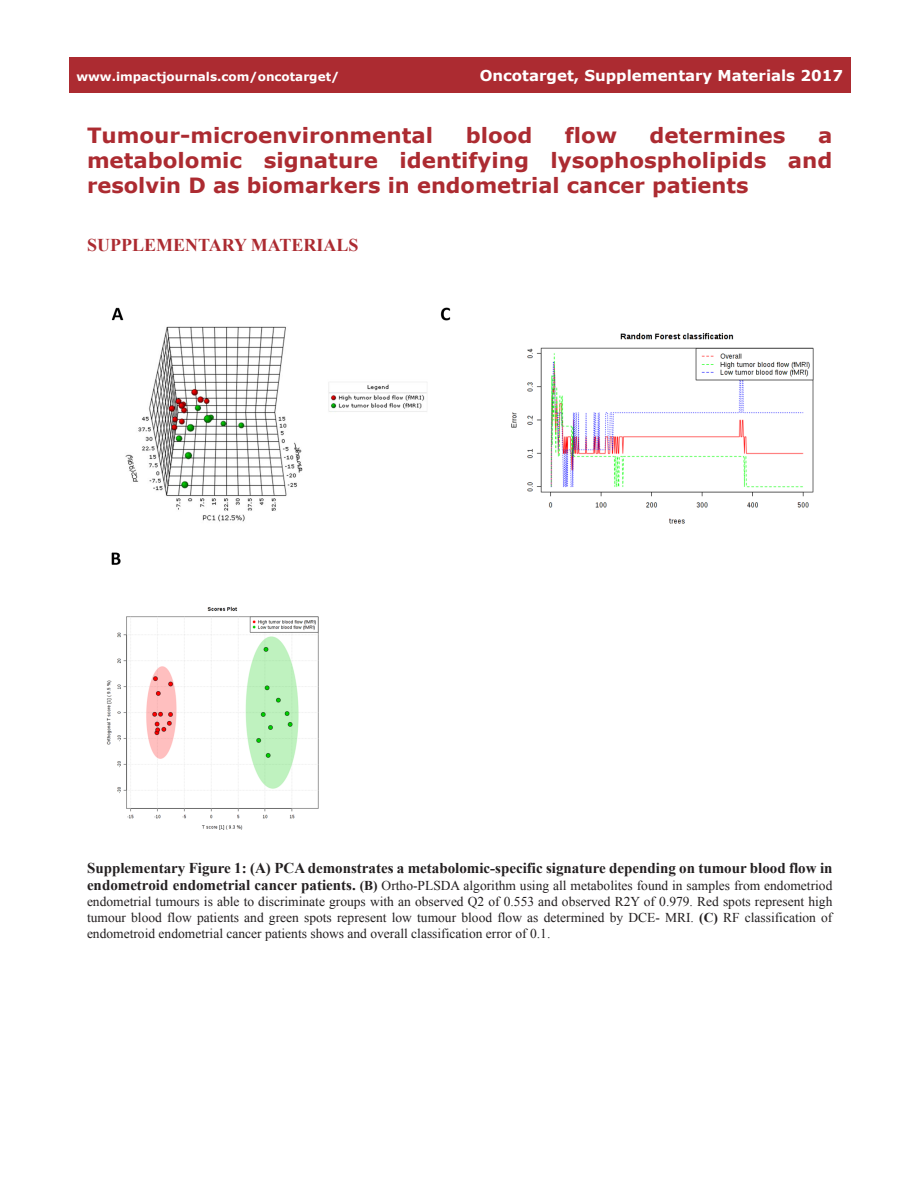
<style>
.page{position:relative;width:918px;height:1188px;background:#fff}
.page>*{position:absolute;margin:0;border:0;box-sizing:border-box;transform-origin:0 0}
.t1{font:700 21px/25.2px "Verdana";color:#ac2b31;text-align:justify}
.Heading{font:700 18px "Times New Roman";color:#ac2b31}
.figuretext{font:700 15px "Times New Roman";color:#231f20}
.t2{font:700 15px "Verdana";color:#fff}
.figuretext-2{font:13.5px/16.2px "Times New Roman";color:#231f20;text-align:justify}
.t3{font:700 12px "Verdana";color:#fff}
.s1{font-weight:700;font-size:15px}
.s2{font-weight:700}
</style>
<div class="page">
<div style="left:69px;top:57px;width:781px;height:36px;background:#ac2b31"></div>
<img style="left:106px;top:307px;width:708px;height:523px">
<p class="t3" style="left:76px;top:68px;width:264px">www.impactjournals.com/oncotarget/</p>
<p class="t2" style="left:480px;top:65px;width:365px">Oncotarget, Supplementary Materials 2017</p>
<p class="t1" style="left:87px;top:122px;width:348px">Tumour-microenvironmental</p>
<p class="t1" style="left:466px;top:122px;width:68px">blood</p>
<p class="t1" style="left:565px;top:122px;width:54px">flow</p>
<p class="t1" style="left:650px;top:122px;width:137px">determines</p>
<p class="t1" style="left:87px;top:122px;width:747px;text-indent:731px">a metabolomic signature identifying lysophospholipids and resolvin D as biomarkers in endometrial cancer patients</p>
<p class="Heading" style="left:87px;top:232px;width:273px">SUPPLEMENTARY MATERIALS</p>
<p class="figuretext" style="left:87px;top:858px;width:747px">Supplementary Figure 1: (A) PCA demonstrates a metabolomic-specific signature depending on tumour blood flow in</p>
<p class="figuretext-2" style="left:87px;top:877px;width:747px"><span class="s1">endometroid endometrial cancer patients.</span> <span class="s2">(B)</span> Ortho-PLSDA algorithm using all metabolites found in samples from endometriod endometrial tumours is able to discriminate groups with an observed Q2 of 0.553 and observed R2Y of 0.979. Red spots represent high tumour blood flow patients and green spots represent low tumour blood flow as determined by DCE- MRI. <span class="s2">(C)</span> RF classification of endometroid endometrial cancer patients shows and overall classification error of 0.1.</p>
</div>
